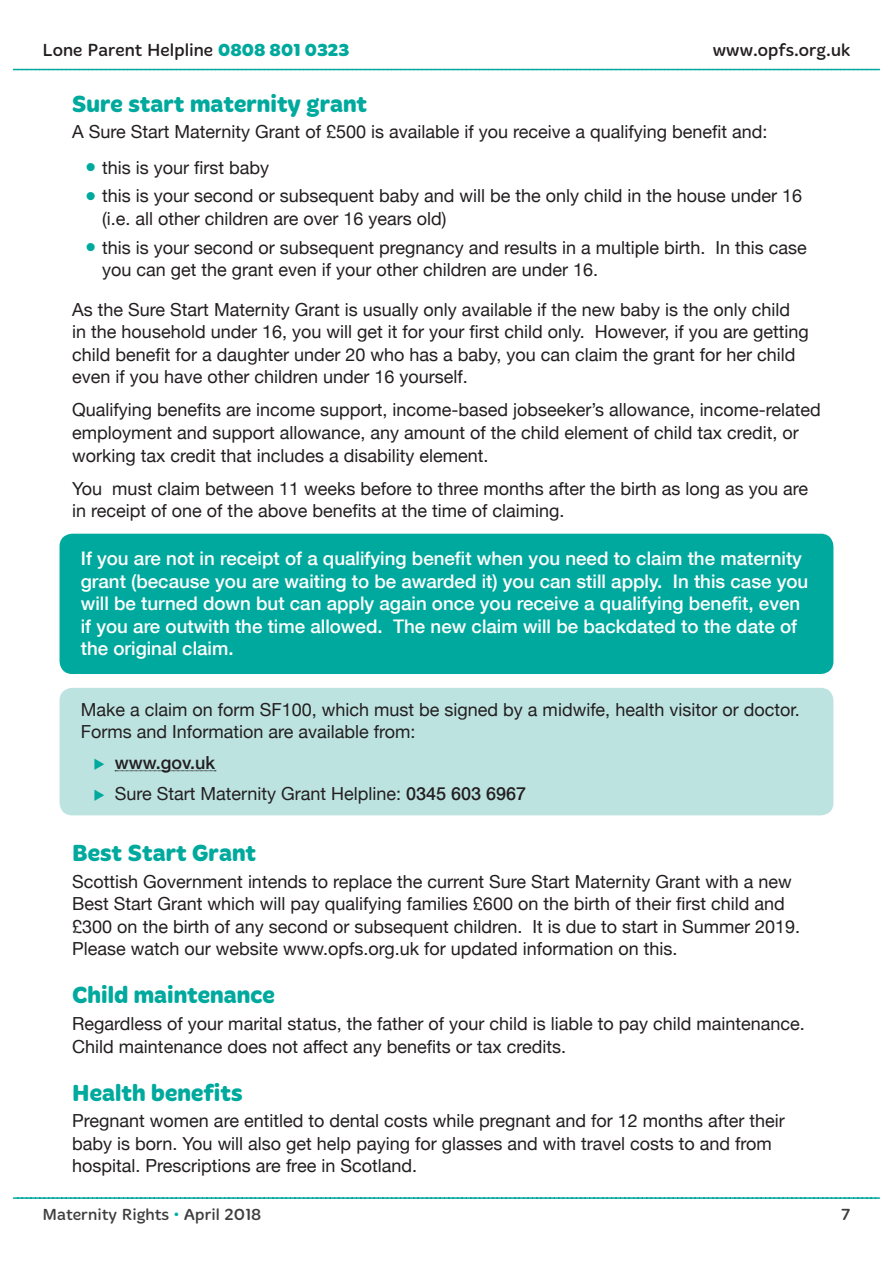
<style>
.page{position:relative;width:893px;height:1263px;background:#fff}
.page>*{position:absolute;margin:0;border:0;box-sizing:border-box;transform-origin:0 0}
.heading_2{font:700 24px "Merge";color:#00a99d}
.infobox_-_general{font:500 18.75px/22.5px "Helvetica Neue";color:#fff}
.cta_body{font:18px/22.5px "Helvetica Neue";color:#231f20}
.t1{font:18px "Merge";color:#231f20}
.t2{font:500 18px "Helvetica Neue";color:#231f20}
.t3{font:16.5px "Merge";color:#3e3e3f}
.s1{font-weight:700;color:#00a99d}
.s2{font-size:22.5px;color:#00a99d}
.s3{font-weight:500}
.s4{color:#00afa5}
</style>
<div class="page">
<svg style="left:14px;top:1197px;width:865px;height:2px;background:#29b6ac"></svg>
<svg style="left:14px;top:69px;width:865px;height:1px"></svg>
<div style="left:60px;top:534px;width:773px;height:140px;background:#00a99d;border-radius:13px"></div>
<div style="left:60px;top:688px;width:773px;height:127px;background:#bde3e1;border-radius:13px"></div>
<svg style="left:115px;top:770px;width:101px;height:1px"></svg>
<p class="t1" style="left:43px;top:40px;width:309px">Lone Parent Helpline <span class="s1">0808 801 0323</span></p>
<p class="t1" style="left:713px;top:40px;width:139px">www.opfs.org.uk</p>
<h2 class="heading_2" style="left:72px;top:90px;width:296px">Sure start maternity grant</h2>
<p class="cta_body" style="left:72px;top:119px;width:697px">A Sure Start Maternity Grant of £500 is available if you receive a qualifying benefit and:</p>
<p class="cta_body" style="left:85px;top:155px;width:186px"><span class="s2">•</span> this is your first baby</p>
<p class="cta_body" style="left:102px;top:184px;width:702px;text-indent:-17px"><span class="s2">•</span> this is your second or subsequent baby and will be the only child in the house under 16 (i.e. all other children are over 16 years old)</p>
<p class="cta_body" style="left:102px;top:235px;width:706px;text-indent:-17px"><span class="s2">•</span> this is your second or subsequent pregnancy and results in a multiple birth. In this case you can get the grant even if your other children are under 16.</p>
<p class="cta_body" style="left:72px;top:297px;width:738px">As the Sure Start Maternity Grant is usually only available if the new baby is the only child<br>in the household under 16, you will get it for your first child only. However, if you are getting child benefit for a daughter under 20 who has a baby, you can claim the grant for her child even if you have other children under 16 yourself.</p>
<p class="cta_body" style="left:72px;top:398px;width:750px">Qualifying benefits are income support, income-based jobseeker’s allowance, income-related employment and support allowance, any amount of the child element of child tax credit, or working tax credit that includes a disability element.</p>
<p class="cta_body" style="left:72px;top:476px;width:737px">You must claim between 11 weeks before to three months after the birth as long as you are in receipt of one of the above benefits at the time of claiming.</p>
<p class="infobox_-_general" style="left:81px;top:546px;width:729px">If you are not in receipt of a qualifying benefit when you need to claim the maternity grant (because you are waiting to be awarded it) you can still apply. In this case you will be turned down but can apply again once you receive a qualifying benefit, even if you are outwith the time allowed. The new claim will be backdated to the date of the original claim.</p>
<p class="cta_body" style="left:81px;top:697px;width:720px">Make a claim on form SF100, which must be signed by a midwife, health visitor or doctor.<br>Forms and Information are available from:</p>
<p class="t2" style="left:115px;top:748px;width:102px">www.gov.uk</p>
<p class="cta_body" style="left:115px;top:781px;width:413px">Sure Start Maternity Grant Helpline: <span class="s3">0345 603 6967</span></p>
<h2 class="heading_2" style="left:72px;top:839px;width:185px">Best Start Grant</h2>
<p class="cta_body" style="left:72px;top:869px;width:729px">Scottish Government intends to replace the current Sure Start Maternity Grant with a new Best Start Grant which will pay qualifying families £600 on the birth of their first child and £300 on the birth of any second or subsequent children. It is due to start in Summer 2019.<br>Please watch our website www.opfs.org.uk for updated information on this.</p>
<h2 class="heading_2" style="left:72px;top:981px;width:204px">Child maintenance</h2>
<p class="cta_body" style="left:72px;top:1011px;width:734px">Regardless of your marital status, the father of your child is liable to pay child maintenance.<br>Child maintenance does not affect any benefits or tax credits.</p>
<h2 class="heading_2" style="left:72px;top:1078px;width:172px">Health benefits</h2>
<p class="cta_body" style="left:72px;top:1108px;width:714px">Pregnant women are entitled to dental costs while pregnant and for 12 months after their baby is born. You will also get help paying for glasses and with travel costs to and from hospital. Prescriptions are free in Scotland.</p>
<p class="t3" style="left:43px;top:1205px;width:220px">Maternity Rights <span class="s4">•</span> April 2018</p>
<p class="t3" style="left:841px;top:1205px;width:11px">7</p>
</div>
